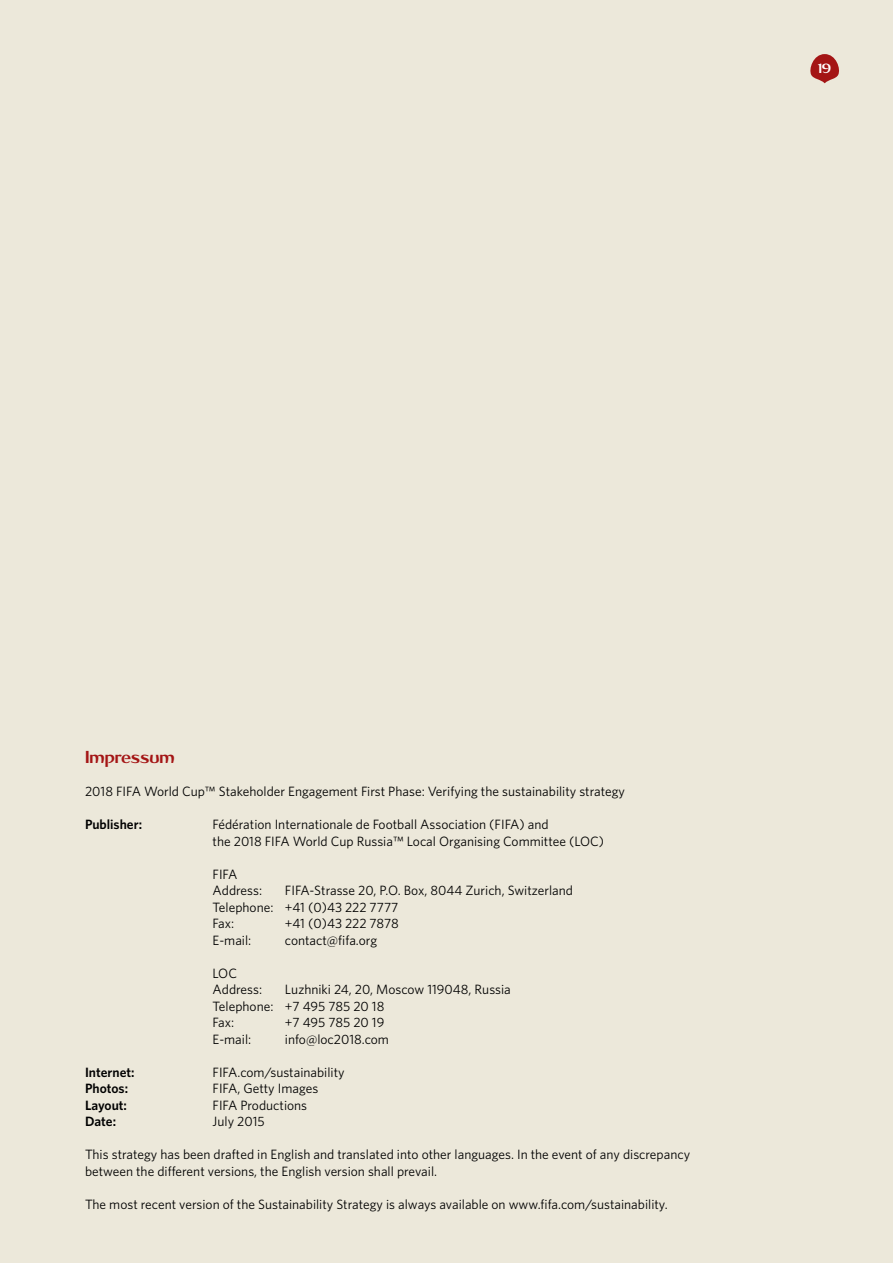
<style>
.page{position:relative;width:893px;height:1263px;background:#ece8da}
.page>*{position:absolute;margin:0;border:0;box-sizing:border-box;transform-origin:0 0}
.t1{font:19.5px "Dusha";letter-spacing:-.005em;color:#a41515}
.t2{font:15px "Dusha";color:#fff}
.t3{font:13.5px/16.5px "Whitney";color:#000}
.t4{font:600 13.5px "Whitney";color:#000}
</style>
<div class="page">
<svg style="left:810px;top:54px;width:29px;height:29px"></svg>
<p class="t2" style="left:818px;top:63px;width:15px">19</p>
<h1 class="t1" style="left:85px;top:751px;width:91px">Impressum</h1>
<p class="t3" style="left:85px;top:785px;width:541px">2018 FIFA World Cup™ Stakeholder Engagement First Phase: Verifying the sustainability strategy</p>
<p class="t4" style="left:85px;top:820px;width:59px">Publisher:</p>
<p class="t3" style="left:213px;top:818px;width:393px">Fédération Internationale de Football Association (FIFA) and<br>the 2018 FIFA World Cup Russia™ Local Organising Committee (LOC)</p>
<p class="t3" style="left:213px;top:867px;width:51px">FIFA<br>Address:</p>
<p class="t3" style="left:213px;top:884px;width:362px;text-indent:72px">FIFA-Strasse 20, P.O. Box, 8044 Zurich, Switzerland<br>Telephone: +41 (0)43 222 7777<br>Fax:</p>
<p class="t3" style="left:285px;top:917px;width:115px">+41 (0)43 222 7878</p>
<p class="t3" style="left:213px;top:933px;width:40px">E-mail:</p>
<p class="t3" style="left:285px;top:933px;width:94px">contact@fifa.org</p>
<p class="t3" style="left:213px;top:966px;width:51px">LOC<br>Address:</p>
<p class="t3" style="left:213px;top:983px;width:300px;text-indent:72px">Luzhniki 24, 20, Moscow 119048, Russia<br>Telephone: +7 495 785 20 18<br>Fax:</p>
<p class="t3" style="left:285px;top:1016px;width:101px">+7 495 785 20 19</p>
<p class="t3" style="left:213px;top:1032px;width:40px">E-mail:</p>
<p class="t3" style="left:285px;top:1032px;width:106px">info@loc2018.com</p>
<p class="t4" style="left:85px;top:1067px;width:51px">Internet:</p>
<p class="t3" style="left:213px;top:1065px;width:134px">FIFA.com/sustainability</p>
<p class="t4" style="left:85px;top:1084px;width:45px">Photos:</p>
<p class="t3" style="left:213px;top:1082px;width:107px">FIFA, Getty Images</p>
<p class="t4" style="left:85px;top:1100px;width:43px">Layout:</p>
<p class="t3" style="left:213px;top:1098px;width:96px">FIFA Productions</p>
<p class="t4" style="left:85px;top:1117px;width:33px">Date:</p>
<p class="t3" style="left:213px;top:1115px;width:54px">July 2015</p>
<p class="t3" style="left:85px;top:1148px;width:607px">This strategy has been drafted in English and translated into other languages. In the event of any discrepancy between the different versions, the English version shall prevail.</p>
<p class="t3" style="left:85px;top:1197px;width:584px">The most recent version of the Sustainability Strategy is always available on www.fifa.com/sustainability.</p>
</div>
